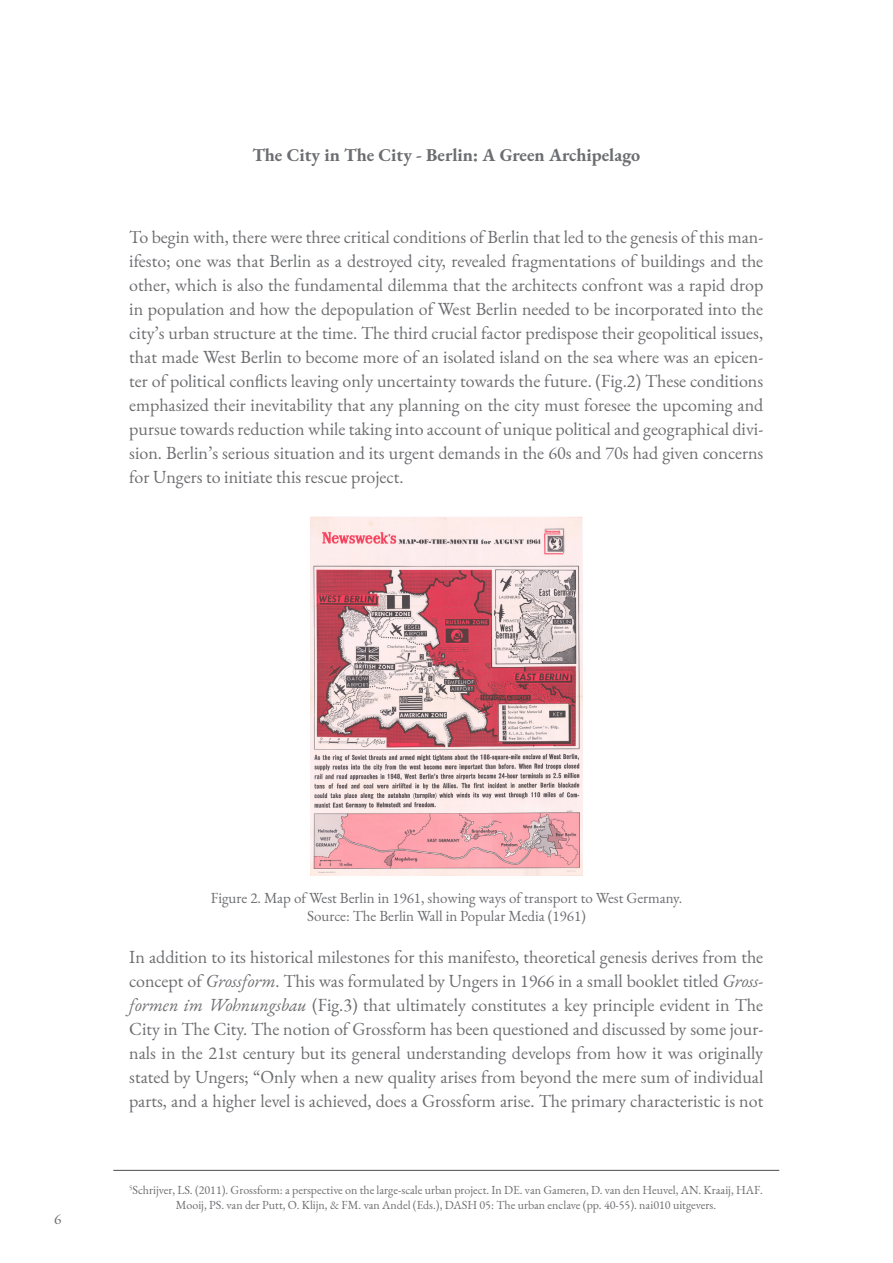
<style>
.page{position:relative;width:893px;height:1263px;background:#fff}
.page>*{position:absolute;margin:0;border:0;box-sizing:border-box;transform-origin:0 0}
.t1{font:18px/24px "EB Garamond";color:#6c6d70;text-align:justify}
.t2{font:700 18px "EB Garamond";color:#6c6d70}
.t3{font:15px "EB Garamond";color:#6c6d70}
.t4{font:12px/15px "EB Garamond";color:#6c6d70;text-align:center}
.s1{font-style:italic}
</style>
<div class="page">
<hr style="left:113px;top:1170px;width:666px;height:1px;background:#4b4c4d">
<img style="left:310px;top:517px;width:273px;height:359px">
<p class="t2" style="left:252px;top:142px;width:389px">The City in The City - Berlin: A Green Archipelago</p>
<p class="t1" style="left:129px;top:225px;width:636px">To begin with, there were three critical conditions of Berlin that led to the genesis of this man&shy;ifesto; one was that Berlin as a destroyed city, revealed fragmentations of buildings and the other, which is also the fundamental dilemma that the architects confront was a rapid drop in population and how the depopulation of West Berlin needed to be incorporated into the city’s urban structure at the time. The third crucial factor predispose their geopolitical issues, that made West Berlin to become more of an isolated island on the sea where was an epicen&shy;ter of political conflicts leaving only uncertainty towards the future. (Fig.2) These conditions emphasized their inevitability that any planning on the city must foresee the upcoming and pursue towards reduction while taking into account of unique political and geographical divi&shy;sion. Berlin’s serious situation and its urgent demands in the 60s and 70s had given concerns for Ungers to initiate this rescue project.</p>
<p class="t3" style="left:54px;top:1209px;width:9px">6</p>
<p class="t3" style="left:211px;top:888px;width:473px">Figure 2. Map of West Berlin in 1961, showing ways of transport to West Germany.</p>
<p class="t3" style="left:307px;top:906px;width:280px">Source: The Berlin Wall in Popular Media (1961)</p>
<p class="t1" style="left:129px;top:945px;width:636px">In addition to its historical milestones for this manifesto, theoretical genesis derives from the concept of <span class="s1">Grossform</span>. This was formulated by Ungers in 1966 in a small booklet titled <span class="s1">Gross&shy;formen im Wohnungsbau</span> (Fig.3) that ultimately constitutes a key principle evident in The City in The City. The notion of Grossform has been questioned and discussed by some jour&shy;nals in the 21st century but its general understanding develops from how it was originally stated by Ungers; “Only when a new quality arises from beyond the mere sum of individual parts, and a higher level is achieved, does a Grossform arise. The primary characteristic is not</p>
<p class="t4" style="left:129px;top:1182px;width:635px"><sup>5</sup>Schrijver, LS. (2011). Grossform: a perspective on the large-scale urban project. In DE. van Gameren, D. van den Heuvel, AN. Kraaij, HAF.<br>Mooij, PS. van der Putt, O. Klijn, &amp; FM. van Andel (Eds.), DASH 05: The urban enclave (pp. 40-55). nai010 uitgevers.</p>
</div>
